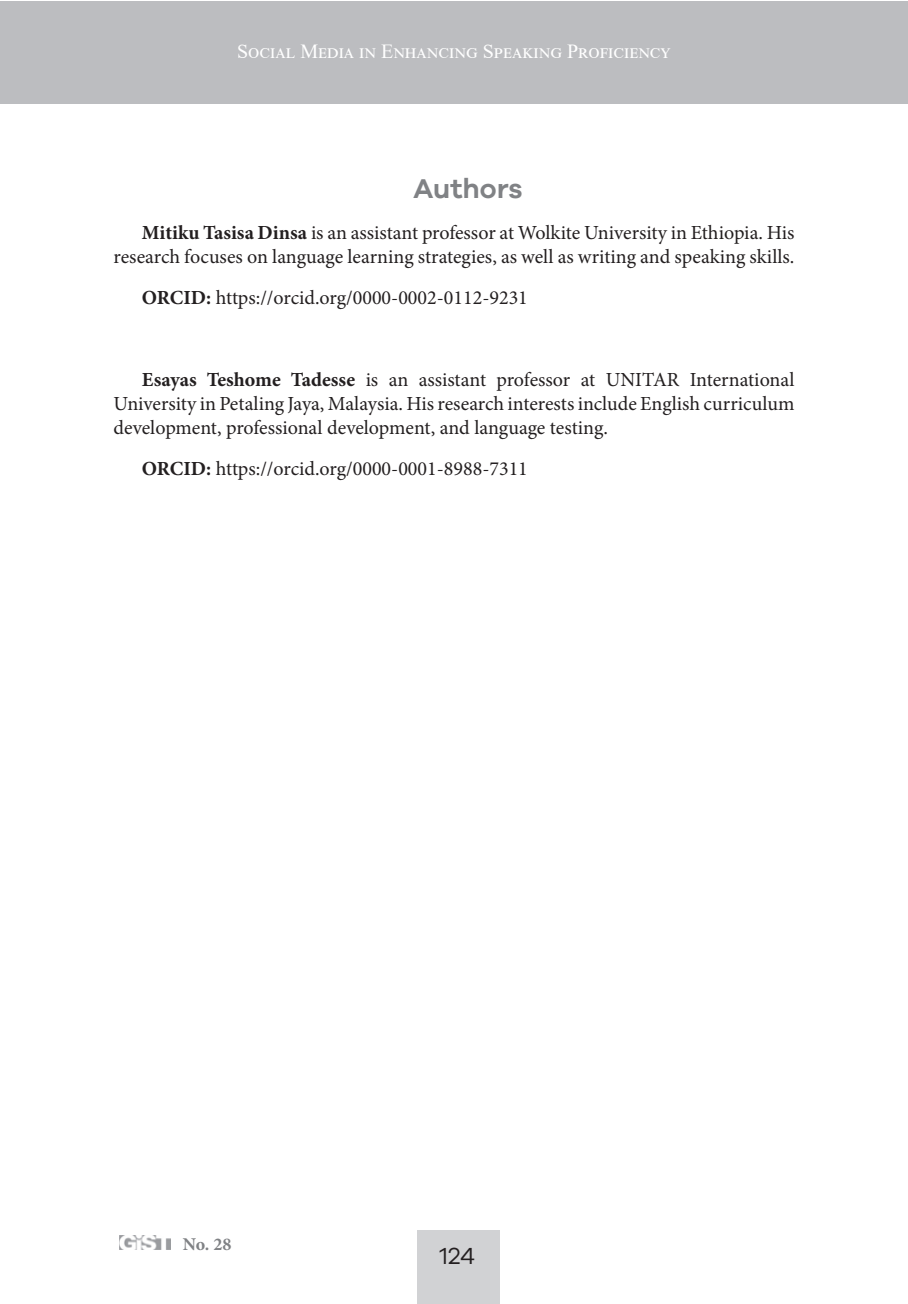
<style>
.page{position:relative;width:908px;height:1304px;background:#fff}
.page>*{position:absolute;margin:0;border:0;box-sizing:border-box;transform-origin:0 0}
.t1{font:600 28px "Galano Grotesque";color:#808285}
.t2{font:24px "Galano Grotesque";color:#231f20}
.t3{font:20px/24px "Minion Pro";color:#231f20;text-align:right}
.t4{font:20px "Times New Roman";letter-spacing:.065em;color:#fff}
.t5{font:700 18px "Minion Pro";color:#808285}
.s1{font-weight:700}
</style>
<div class="page">
<div style="left:417px;top:1230px;width:82px;height:74px;background:#d1d2d4"></div>
<img style="left:120px;top:1236px;width:51px;height:13px">
<div style="left:0;top:1px;width:907px;height:102px;background:#bcbdc0"></div>
<p class="t4" style="left:237px;top:37px;width:435px">Social Media in Enhancing Speaking Proficiency</p>
<h1 class="t1" style="left:413px;top:172px;width:110px">Authors</h1>
<p class="t3" style="left:113px;top:221px;width:682px"><span class="s1">Mitiku Tasisa Dinsa</span> is an assistant professor at Wolkite University in Ethiopia. His research focuses on language learning strategies, as well as writing and speaking skills.</p>
<p class="t3" style="left:142px;top:286px;width:387px"><span class="s1">ORCID:</span> https://orcid.org/0000-0002-0112-9231</p>
<p class="t3" style="left:113px;top:368px;width:682px;text-align:justify;text-indent:28px"><span class="s1">Esayas Teshome Tadesse</span> is an assistant professor at UNITAR International University in Petaling Jaya, Malaysia. His research interests include English curriculum development, professional development, and language testing.</p>
<p class="t3" style="left:142px;top:457px;width:387px"><span class="s1">ORCID:</span> https://orcid.org/0000-0001-8988-7311</p>
<p class="t5" style="left:183px;top:1232px;width:50px">No. 28</p>
<p class="t2" style="left:439px;top:1242px;width:37px">124</p>
</div>
